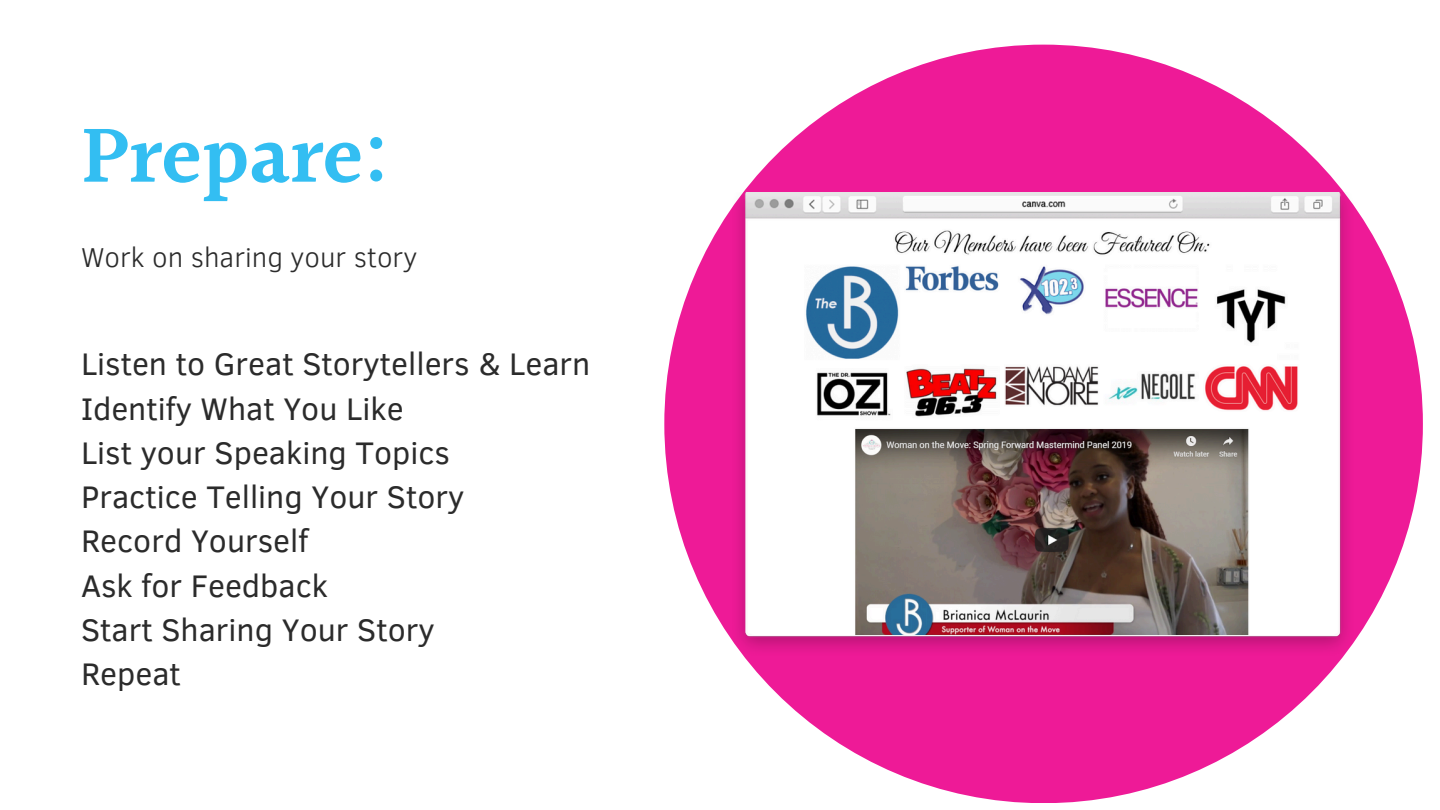
<style>
.page{position:relative;width:1440px;height:810px;background:#fff}
.page>*{position:absolute;margin:0;border:0;box-sizing:border-box;transform-origin:0 0}
.t1{font:600 83px "Halant";color:#33bef2}
.t2{font:32px/44.2px "Clear Sans";color:#2b2b2b}
.t3{font:300 28px "Clear Sans";color:#2b2b2b}
</style>
<div class="page">
<div style="left:664px;top:45px;width:759px;height:758px;background:#ee1a97;border-radius:50%"></div>
<img style="left:731px;top:192px;width:624px;height:463px">
<img style="left:749px;top:220px;width:589px;height:415px">
<p class="t1" style="left:81px;top:95px;width:310px">Prepare:</p>
<h2 class="t3" style="left:81px;top:237px;width:338px">Work on sharing your story</h2>
<p class="t2" style="left:81px;top:340px;width:511px">Listen to Great Storytellers &amp; Learn<br>Identify What You Like<br>List your Speaking Topics<br>Practice Telling Your Story<br>Record Yourself<br>Ask for Feedback<br>Start Sharing Your Story<br>Repeat</p>
</div>
